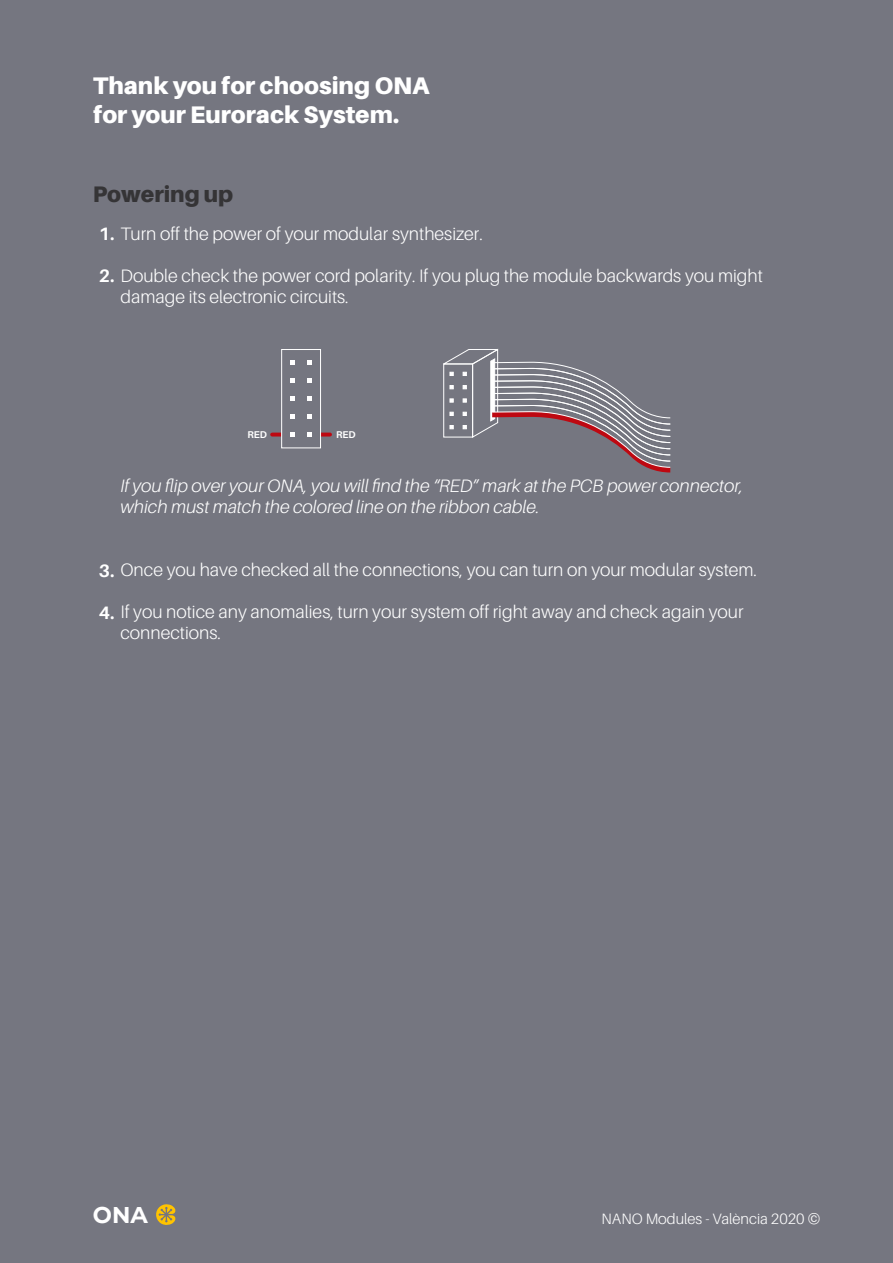
<style>
.page{position:relative;width:893px;height:1263px;background:#757680}
.page>*{position:absolute;margin:0;border:0;box-sizing:border-box;transform-origin:0 0}
.t1{font:900 24px/28.8px "Aileron";color:#fff}
.t2{font:700 22.8px "Montserrat";color:#fff}
.t3{font:900 22.5px "Aileron";color:#353436}
.t4{font:300 18px/21px "Aileron";color:#fff}
.t5{font:italic 300 18px/21px "Aileron";color:#fff}
.t6{font:300 15px "Aileron";color:#fff}
.t7{font:700 9.9px "Aileron";color:#fff}
.s1{font-weight:700}
</style>
<div class="page">
<hr style="left:272px;top:433px;width:58px;height:3px;background:#be0811">
<div style="left:281px;top:349px;width:40px;height:99px;background:#757680;border:1px solid #fff"></div>
<svg style="left:290px;top:361px;width:4px;height:4px"></svg>
<svg style="left:308px;top:361px;width:4px;height:4px"></svg>
<svg style="left:290px;top:379px;width:4px;height:4px"></svg>
<svg style="left:308px;top:379px;width:4px;height:4px"></svg>
<svg style="left:290px;top:396px;width:4px;height:5px"></svg>
<svg style="left:308px;top:396px;width:4px;height:5px"></svg>
<svg style="left:290px;top:414px;width:4px;height:5px"></svg>
<svg style="left:308px;top:414px;width:4px;height:5px"></svg>
<svg style="left:290px;top:432px;width:4px;height:5px"></svg>
<svg style="left:308px;top:432px;width:4px;height:5px"></svg>
<svg style="left:443px;top:349px;width:228px;height:124px"></svg>
<svg style="left:156px;top:1204px;width:20px;height:21px"></svg>
<h1 class="t1" style="left:93px;top:71px;width:337px">Thank you for choosing ONA for your Eurorack System.</h1>
<p class="t3" style="left:93px;top:181px;width:142px">Powering up</p>
<p class="t4" style="left:99px;top:224px;width:385px"><span class="s1">1.</span> Turn off the power of your modular synthesizer.</p>
<p class="t4" style="left:121px;top:266px;width:644px;text-indent:-22px"><span class="s1">2.</span> Double check the power cord polarity. If you plug the module backwards you might damage its electronic circuits.</p>
<p class="t7" style="left:247px;top:429px;width:21px">RED</p>
<p class="t7" style="left:336px;top:429px;width:21px">RED</p>
<p class="t5" style="left:121px;top:476px;width:624px">If you flip over your ONA, you will find the “RED” mark at the PCB power connector, which must match the colored line on the ribbon cable.</p>
<p class="t4" style="left:99px;top:560px;width:659px"><span class="s1">3.</span> Once you have checked all the connections, you can turn on your modular system.</p>
<p class="t4" style="left:121px;top:602px;width:624px;text-indent:-22px"><span class="s1">4.</span> If you notice any anomalies, turn your system off right away and check again your connections.</p>
<p class="t2" style="left:93px;top:1199px;width:56px">ONA</p>
<p class="t6" style="left:602px;top:1210px;width:220px">NANO Modules - València 2020 ©</p>
</div>
